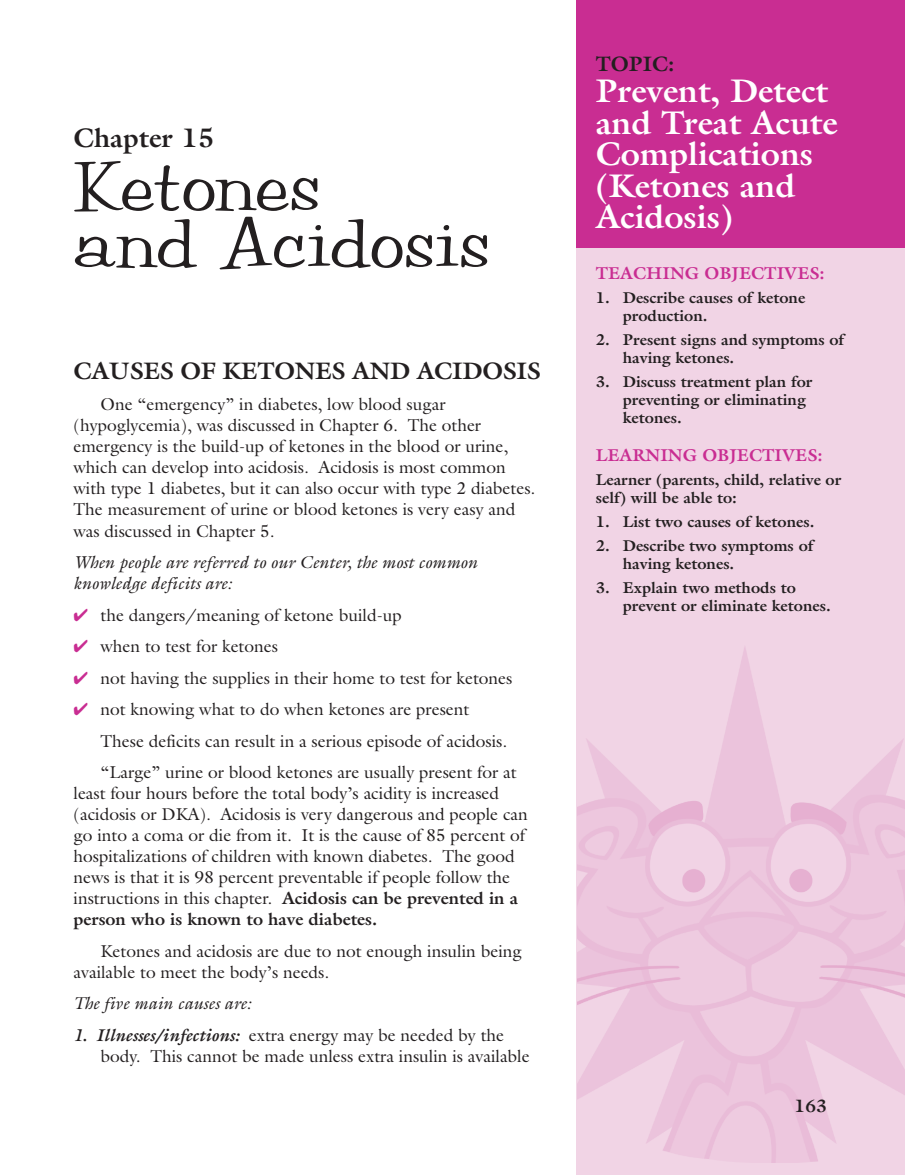
<style>
.page{position:relative;width:905px;height:1175px;background:#fff}
.page>*{position:absolute;margin:0;border:0;box-sizing:border-box;transform-origin:0 0}
.t1{font:75px/57px "Parade";letter-spacing:-.01em;color:#231f20;scale:.9 1}
.t2{font:700 33px/31.5px "Galliard";color:#fff}
.t3{font:700 27px "Galliard";color:#231f20}
.t4{font:700 24px "Galliard";letter-spacing:-.01em;color:#231f20}
.t5{font:700 21px "Galliard";color:#231f20}
.t6{font:700 18px "Galliard";color:#231f20}
.t7{font:17.25px/21px "Galliard";color:#231f20}
.t8{font:italic 17.25px/21px "Galliard";color:#231f20}
.t9{font:700 17.25px "Galliard";color:#c92d92}
.t10{font:700 15.75px/18px "Galliard";color:#231f20}
.s1{color:#c92d92}
.s2{font-weight:700}
.s3{font-weight:700;font-style:italic}
</style>
<div class="page">
<div style="left:576px;top:164px;width:328px;height:1010px;background:#f1d4e5"></div>
<img style="left:577px;top:647px;width:327px;height:515px">
<div style="left:576px;top:0;width:328px;height:247px;background:#c92d92"></div>
<h3 class="t3" style="left:74px;top:122px;width:142px">Chapter 15</h3>
<h1 class="t1" style="left:74px;top:156px;width:463px">Ketones<br>and Acidosis</h1>
<h3 class="t4" style="left:74px;top:356px;width:468px">CAUSES OF KETONES AND ACIDOSIS</h3>
<p class="t7" style="left:73px;top:394px;width:463px;text-indent:27px">One “emergency” in diabetes, low blood sugar (hypoglycemia), was discussed in Chapter 6. The other emergency is the build-up of ketones in the blood or urine, which can develop into acidosis. Acidosis is most common with type 1 diabetes, but it can also occur with type 2 diabetes.<br>The measurement of urine or blood ketones is very easy and was discussed in Chapter 5.</p>
<p class="t8" style="left:74px;top:551px;width:405px">When people are referred to our Center, the most common knowledge deficits are:</p>
<p class="t7" style="left:74px;top:604px;width:330px"><span class="s1">✔</span> the dangers/meaning of ketone build-up</p>
<p class="t7" style="left:74px;top:635px;width:206px"><span class="s1">✔</span> when to test for ketones</p>
<p class="t7" style="left:74px;top:667px;width:440px"><span class="s1">✔</span> not having the supplies in their home to test for ketones</p>
<p class="t7" style="left:100px;top:693px;width:417px;line-height:31.5px;text-indent:-27px"><span class="s1">✔</span> not knowing what to do when ketones are present<br>These deficits can result in a serious episode of acidosis. “Large” urine or blood ketones are usually present for at</p>
<p class="t7" style="left:73px;top:782px;width:456px">least four hours before the total body’s acidity is increased (acidosis or DKA). Acidosis is very dangerous and people can go into a coma or die from it. It is the cause of 85 percent of hospitalizations of children with known diabetes. The good news is that it is 98 percent preventable if people follow the instructions in this chapter. <span class="s2">Acidosis can be prevented in a person who is known to have diabetes.</span></p>
<p class="t7" style="left:73px;top:940px;width:450px;text-indent:27px">Ketones and acidosis are due to not enough insulin being available to meet the body’s needs.</p>
<p class="t8" style="left:74px;top:992px;width:179px">The five main causes are:</p>
<p class="t7" style="left:101px;top:1024px;width:430px;text-indent:-27px"><span class="s3">1. Illnesses/infections:</span> extra energy may be needed by the body. This cannot be made unless extra insulin is available</p>
<p class="t5" style="left:595px;top:51px;width:80px">TOPIC:</p>
<h2 class="t2" style="left:595px;top:75px;width:243px">Prevent, Detect and Treat Acute<br>Complications (Ketones and<br>Acidosis)</h2>
<p class="t9" style="left:595px;top:263px;width:230px">TEACHING OBJECTIVES:</p>
<p class="t10" style="left:622px;top:289px;width:184px;text-indent:-27px">1. Describe causes of ketone production.</p>
<p class="t10" style="left:622px;top:331px;width:223px;text-indent:-27px">2. Present signs and symptoms of having ketones.</p>
<p class="t10" style="left:622px;top:373px;width:191px;text-indent:-27px">3. Discuss treatment plan for preventing or eliminating ketones.</p>
<p class="t9" style="left:595px;top:445px;width:228px">LEARNING OBJECTIVES:</p>
<p class="t10" style="left:595px;top:470px;width:247px">Learner (parents, child, relative or self) will be able to:</p>
<p class="t10" style="left:595px;top:512px;width:220px">1. List two causes of ketones.</p>
<p class="t10" style="left:622px;top:536px;width:192px;text-indent:-27px">2. Describe two symptoms of having ketones.</p>
<p class="t10" style="left:622px;top:578px;width:209px;text-indent:-27px">3. Explain two methods to prevent or eliminate ketones.</p>
<p class="t6" style="left:794px;top:1095px;width:34px">163</p>
</div>
